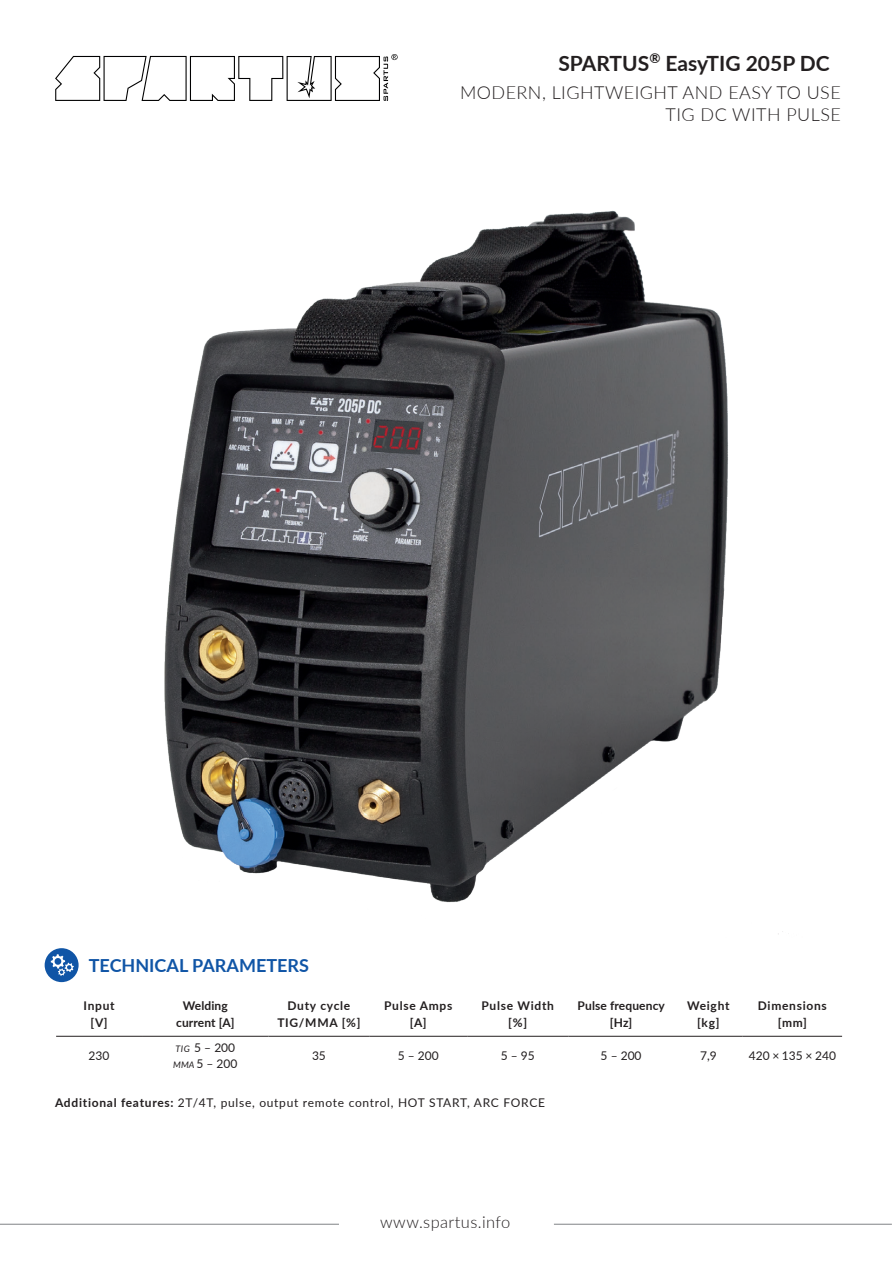
<style>
.page{position:relative;width:893px;height:1263px;background:#fff}
.page>*{position:absolute;margin:0;border:0;box-sizing:border-box;transform-origin:0 0}
.t1{font:700 21px "Lato";color:#231f20}
.t2{font:300 18px/21.6px "Lato";letter-spacing:.025em;color:#231f20;text-align:right}
.t3{font:700 18px "Lato";color:#1055a6}
.t4{font:300 16.5px "Lato";letter-spacing:.025em;color:#231f20}
.t5{font:12px/16.5px "Lato";letter-spacing:.055em;color:#231f20}
.t6{font:700 12px/16.5px "Lato";letter-spacing:.06em;color:#231f20;text-align:center}
.t7{font:700 12px/16.5px "Lato";letter-spacing:.01em;color:#231f20;text-align:center}
.t8{font:12px "Lato";color:#231f20}
.s1{font-style:italic;font-size:9px}
.s2{font-weight:700}
</style>
<div class="page">
<svg style="left:55px;top:54px;width:343px;height:47px"></svg>
<img style="left:164px;top:210px;width:619px;height:725px">
<hr style="left:56px;top:1036px;width:86px;height:1px;background:#231f20">
<hr style="left:142px;top:1036px;width:127px;height:1px;background:#231f20">
<hr style="left:269px;top:1036px;width:100px;height:1px;background:#231f20">
<hr style="left:369px;top:1036px;width:98px;height:1px;background:#231f20">
<hr style="left:467px;top:1036px;width:101px;height:1px;background:#231f20">
<hr style="left:568px;top:1036px;width:106px;height:1px;background:#231f20">
<hr style="left:674px;top:1036px;width:69px;height:1px;background:#231f20">
<hr style="left:743px;top:1036px;width:99px;height:1px;background:#231f20">
<svg style="left:45px;top:948px;width:34px;height:34px"></svg>
<hr style="left:0;top:1224px;width:339px;height:1px;background:#808285">
<hr style="left:554px;top:1224px;width:338px;height:1px;background:#808285">
<h1 class="t1" style="left:558px;top:48px;width:273px">SPARTUS<sup>®</sup> EasyTIG 205P DC</h1>
<h2 class="t2" style="left:460px;top:81px;width:382px">MODERN, LIGHTWEIGHT AND EASY TO USE<br>TIG DC WITH PULSE</h2>
<h2 class="t3" style="left:89px;top:952px;width:222px">TECHNICAL PARAMETERS</h2>
<p class="t6" style="left:83px;top:997px;width:33px">Input [V]</p>
<p class="t7" style="left:176px;top:997px;width:60px">Welding current [A]</p>
<p class="t6" style="left:277px;top:997px;width:85px">Duty cycle<br>TIG/MMA [%]</p>
<p class="t6" style="left:384px;top:997px;width:70px">Pulse Amps [A]</p>
<p class="t6" style="left:481px;top:997px;width:74px">Pulse Width [%]</p>
<p class="t7" style="left:578px;top:997px;width:89px">Pulse frequency [Hz]</p>
<p class="t6" style="left:687px;top:997px;width:44px">Weight [kg]</p>
<p class="t6" style="left:758px;top:997px;width:71px">Dimensions [mm]</p>
<p class="t5" style="left:89px;top:1047px;width:22px">230</p>
<p class="t5" style="left:173px;top:1039px;width:65px"><span class="s1">TIG</span> 5 – 200<br><span class="s1">MMA</span> 5 – 200</p>
<p class="t5" style="left:312px;top:1047px;width:15px">35</p>
<p class="t5" style="left:398px;top:1047px;width:42px">5 – 200</p>
<p class="t5" style="left:501px;top:1047px;width:35px">5 – 95</p>
<p class="t5" style="left:601px;top:1047px;width:42px">5 – 200</p>
<p class="t5" style="left:700px;top:1047px;width:18px">7,9</p>
<p class="t8" style="left:749px;top:1047px;width:89px">420 × 135 × 240</p>
<p class="t5" style="left:55px;top:1094px;width:491px"><span class="s2">Additional features:</span> 2T/4T, pulse, output remote control, HOT START, ARC FORCE</p>
<h3 class="t4" style="left:380px;top:1210px;width:132px">www.spartus.info</h3>
</div>
